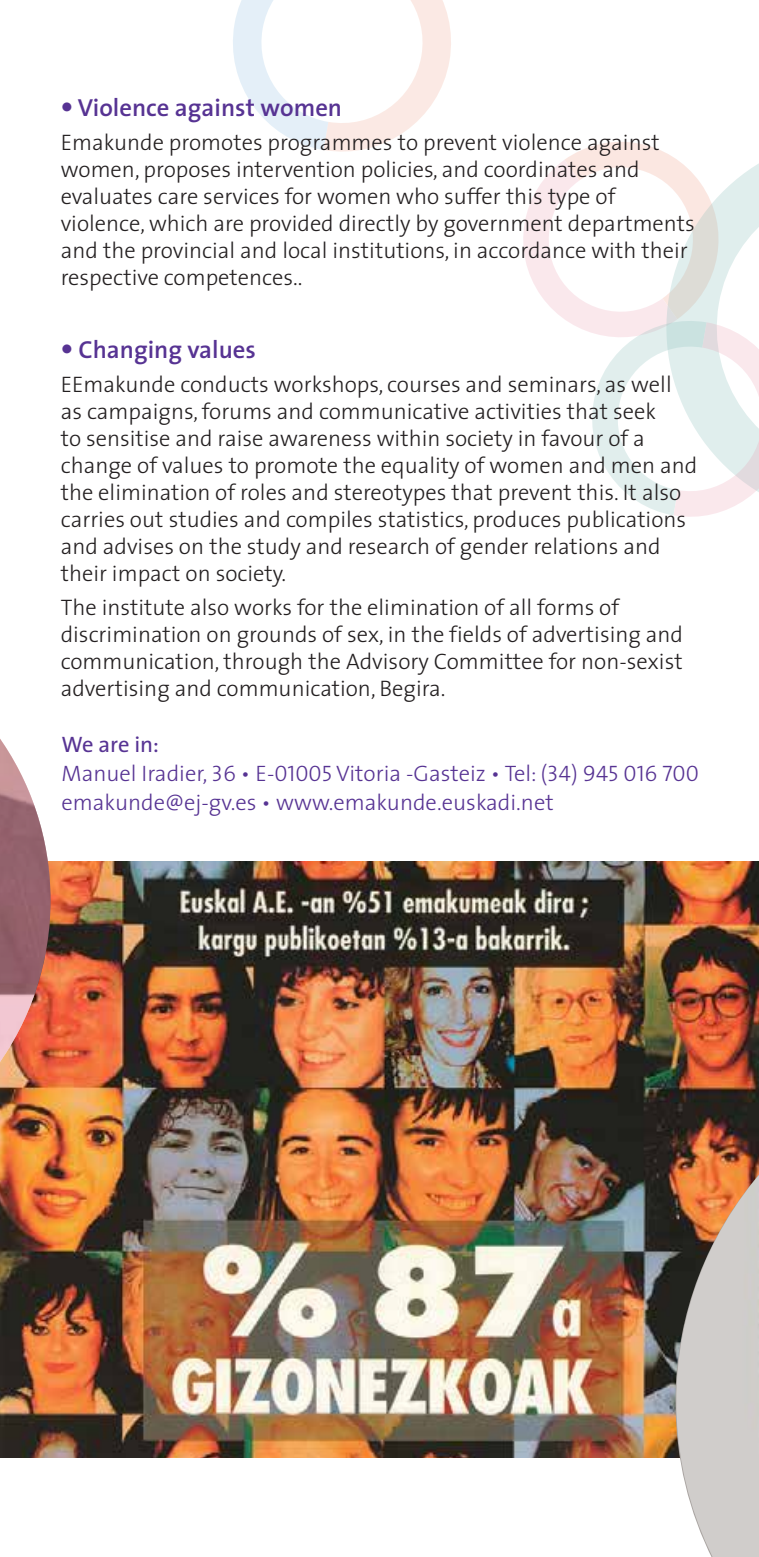
<style>
.page{position:relative;width:759px;height:1557px;background:#fff}
.page>*{position:absolute;margin:0;border:0;box-sizing:border-box;transform-origin:0 0}
.t1{font:600 24.75px "The Sans";color:#573393}
.t2{font:300 22.5px/27px "The Sans";color:#231f20}
.t3{font:300 22.5px/29.2px "The Sans";color:#573393}
.s1{font-family:"Helvetica";font-weight:300}
.s2{font-weight:400}
.s3{font-family:"The Sans Light Caps";font-weight:400}
</style>
<div class="page">
<img style="left:0;top:861px;width:759px;height:596px">
<img style="left:0;top:739px;width:51px;height:439px">
<svg style="left:233px;top:0;width:218px;height:152px"></svg>
<svg style="left:523px;top:142px;width:236px;height:375px"></svg>
<svg style="left:676px;top:1153px;width:83px;height:403px;background:#c6b5a9"></svg>
<p class="t1" style="left:61px;top:87px;width:283px"><span class="s1">•</span> Violence against women</p>
<p class="t2" style="left:61px;top:128px;width:635px">Emakunde promotes programmes to prevent violence against women, proposes intervention policies, and coordinates and evaluates care services for women who suffer this type of violence, which are provided directly by government departments and the provincial and local institutions, in accordance with their respective competences..</p>
<p class="t1" style="left:61px;top:329px;width:197px"><span class="s1">•</span> Changing values</p>
<p class="t2" style="left:61px;top:370px;width:638px">EEmakunde conducts workshops, courses and seminars, as well as campaigns, forums and communicative activities that seek<br>to sensitise and raise awareness within society in favour of a change of values to promote the equality of women and men and the elimination of roles and stereotypes that prevent this. It also carries out studies and compiles statistics, produces publications and advises on the study and research of gender relations and their impact on society.</p>
<p class="t2" style="left:61px;top:593px;width:624px">The institute also works for the elimination of all forms of discrimination on grounds of sex, in the fields of advertising and communication, through the Advisory Committee for non-sexist advertising and communication, Begira.</p>
<p class="t3" style="left:62px;top:728px;width:639px"><span class="s2">We are in:<br></span>Manuel Iradier, <span class="s3">36</span> • E-<span class="s3">01005</span> Vitoria -Gasteiz • Tel: <span class="s3">(34) 945 016 700 </span>emakunde@ej-gv.es • www.emakunde.euskadi.net</p>
</div>
